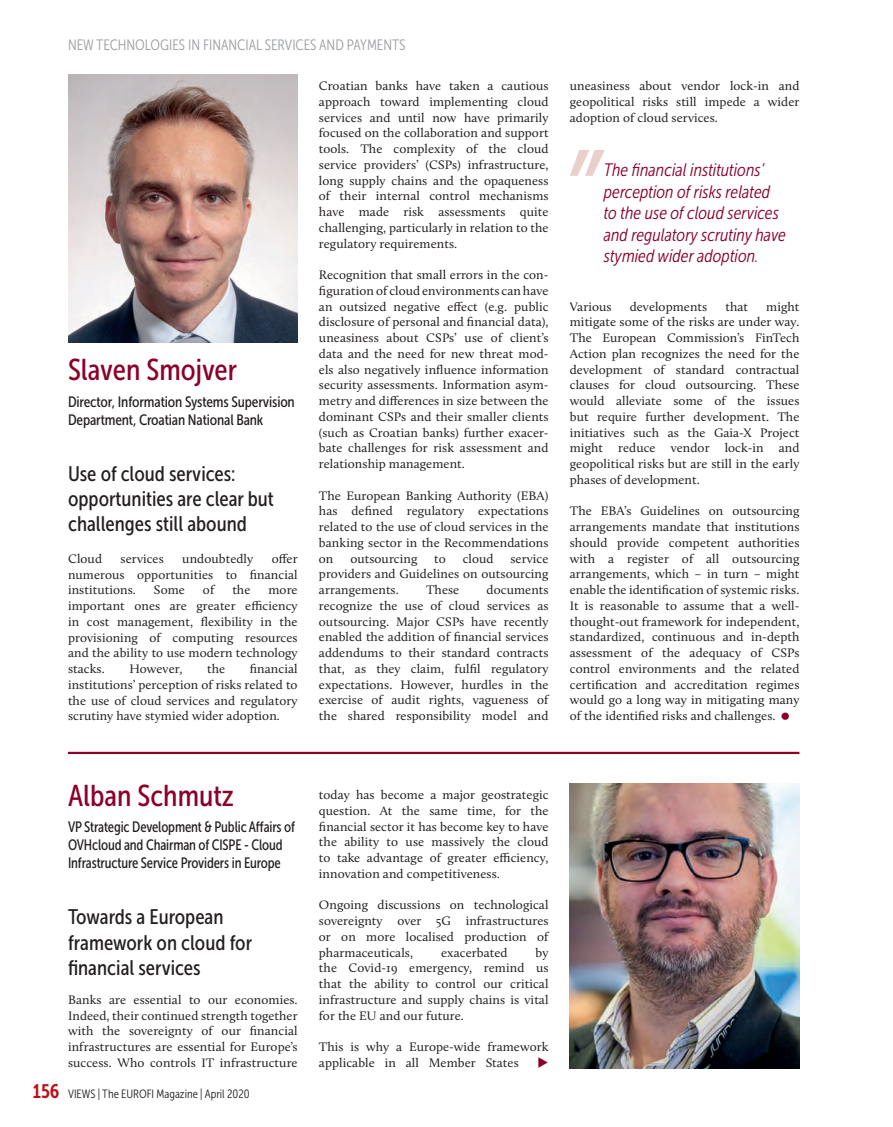
<style>
.page{position:relative;width:893px;height:1127px;background:#fff}
.page>*{position:absolute;margin:0;border:0;box-sizing:border-box;transform-origin:0 0}
.PETIT_Nom{font:30px "Museo Sans Cond 500";color:#8b0128}
.PETIT_Titre{font:21px/25.2px "Museo Sans Cond 500";color:#231f20}
.t1{font:19.5px "Museo Sans Cond 700";color:#bb1018}
.t2{font:italic 18px/21.6px "Museo Sans Cond 300";color:#8b0128}
.PETIT_Fonction{font:15px/18px "Museo Sans Cond 500";letter-spacing:-.01em;color:#231f20;scale:.95 1}
.PETIT_Fonction-2{font:15px/18px "Museo Sans Cond 500";letter-spacing:-.01em;color:#231f20}
.t3{font:15px "Museo Sans Cond 300";color:#9d9fa2}
.Texte_Justifié{font:12.75px/15.8px "Calluna";letter-spacing:.005em;color:#231f20;text-align:justify}
.t4{font:12px "Museo Sans Cond 300";color:#231f20}
</style>
<div class="page">
<svg style="left:570px;top:150px;width:35px;height:26px"></svg>
<img style="left:68px;top:74px;width:230px;height:268px">
<hr style="left:68px;top:752px;width:731px;height:2px;background:#8b0128">
<img style="left:570px;top:783px;width:229px;height:286px">
<p class="t3" style="left:68px;top:37px;width:339px">NEW TECHNOLOGIES IN FINANCIAL SERVICES AND PAYMENTS</p>
<p class="PETIT_Nom" style="left:68px;top:354px;width:170px">Slaven Smojver</p>
<p class="PETIT_Fonction-2" style="left:68px;top:393px;width:228px">Director, Information Systems Supervision<br>Department, Croatian National Bank</p>
<p class="PETIT_Titre" style="left:68px;top:461px;width:207px">Use of cloud services: opportunities are clear but challenges still abound</p>
<p class="Texte_Justifié" style="left:68px;top:550px;width:36px">Cloud</p>
<p class="Texte_Justifié" style="left:121px;top:550px;width:45px">services</p>
<p class="Texte_Justifié" style="left:182px;top:550px;width:72px">undoubtedly</p>
<p class="Texte_Justifié" style="left:68px;top:550px;width:231px;text-indent:204px">offer numerous opportunities to financial institutions.</p>
<p class="Texte_Justifié" style="left:154px;top:582px;width:32px">Some</p>
<p class="Texte_Justifié" style="left:203px;top:582px;width:13px">of</p>
<p class="Texte_Justifié" style="left:232px;top:582px;width:20px">the</p>
<p class="Texte_Justifié" style="left:68px;top:582px;width:231px;text-indent:200px">more important ones are greater efficiency in cost management, flexibility in the provisioning of computing resources and the ability to use modern technology stacks.</p>
<p class="Texte_Justifié" style="left:68px;top:661px;width:231px;text-indent:182px">financial institutions’ perception of risks related to the use of cloud services and regulatory scrutiny have stymied wider adoption.</p>
<p class="Texte_Justifié" style="left:129px;top:661px;width:55px">However,</p>
<p class="Texte_Justifié" style="left:207px;top:661px;width:20px">the</p>
<p class="Texte_Justifié" style="left:319px;top:78px;width:231px">Croatian banks have taken a cautious approach toward implementing cloud services and until now have primarily focused on the collaboration and support tools. The complexity of the cloud service providers’ (CSPs) infrastructure, long supply chains and the opaqueness of their internal control mechanisms have made risk assessments quite challenging, particularly in relation to the regulatory requirements.</p>
<p class="Texte_Justifié" style="left:319px;top:267px;width:231px">Recognition that small errors in the con&shy;figuration of cloud environments can have an outsized negative effect (e.g. public disclosure of personal and financial data), uneasiness about CSPs’ use of client’s data and the need for new threat mod&shy;els also negatively influence information security assessments. Information asym&shy;metry and differences in size between the dominant CSPs and their smaller clients (such as Croatian banks) further exacer&shy;bate challenges for risk assessment and relationship management.</p>
<p class="Texte_Justifié" style="left:319px;top:487px;width:231px">The European Banking Authority (EBA) has defined regulatory expectations related to the use of cloud services in the banking sector in the Recommendations on</p>
<p class="Texte_Justifié" style="left:350px;top:550px;width:69px">outsourcing</p>
<p class="Texte_Justifié" style="left:434px;top:550px;width:13px">to</p>
<p class="Texte_Justifié" style="left:463px;top:550px;width:32px">cloud</p>
<p class="Texte_Justifié" style="left:319px;top:550px;width:231px;text-indent:192px">service providers and Guidelines on outsourcing arrangements.</p>
<p class="Texte_Justifié" style="left:319px;top:582px;width:231px;text-indent:168px">documents recognize the use of cloud services as outsourcing. Major CSPs have recently enabled the addition of financial services addendums to their standard contracts that, as they claim, fulfil regulatory expectations. However, hurdles in the exercise of audit rights, vagueness of the shared responsibility model and</p>
<p class="Texte_Justifié" style="left:426px;top:582px;width:35px">These</p>
<p class="Texte_Justifié" style="left:570px;top:78px;width:231px">uneasiness about vendor lock-in and geopolitical risks still impede a wider adoption of cloud services.</p>
<p class="t2" style="left:604px;top:159px;width:184px">The financial institutions’ perception of risks related to the use of cloud services and regulatory scrutiny have stymied wider adoption.</p>
<p class="Texte_Justifié" style="left:570px;top:298px;width:231px;text-indent:196px">might mitigate some of the risks are under way.<br>The European Commission’s FinTech Action plan recognizes the need for the development of standard contractual clauses for cloud outsourcing. These would alleviate some of the issues but require further development. The initiatives such as the Gaia-X Project might reduce vendor lock-in and geopolitical risks but are still in the early phases of development.</p>
<p class="Texte_Justifié" style="left:570px;top:503px;width:231px">The EBA’s Guidelines on outsourcing arrangements mandate that institutions should provide competent authorities with a register of all outsourcing arrangements, which – in turn – might enable the identification of systemic risks.<br>It is reasonable to assume that a well&shy;thought-out framework for independent, standardized, continuous and in-depth assessment of the adequacy of CSPs control environments and the related certification and accreditation regimes would go a long way in mitigating many of the identified risks and challenges.</p>
<p class="Texte_Justifié" style="left:570px;top:298px;width:43px">Various</p>
<p class="Texte_Justifié" style="left:630px;top:298px;width:79px">developments</p>
<p class="Texte_Justifié" style="left:725px;top:298px;width:24px">that</p>
<p class="PETIT_Nom" style="left:68px;top:779px;width:168px">Alban Schmutz</p>
<p class="PETIT_Fonction" style="left:68px;top:818px;width:240px">VP Strategic Development &amp; Public Affairs of<br>OVHcloud and Chairman of CISPE - Cloud<br>Infrastructure Service Providers in Europe</p>
<p class="PETIT_Titre" style="left:68px;top:904px;width:186px">Towards a European framework on cloud for financial services</p>
<p class="Texte_Justifié" style="left:68px;top:991px;width:231px">Banks are essential to our economies.<br>Indeed, their continued strength together with the sovereignty of our financial infrastructures are essential for Europe’s success. Who controls IT infrastructure</p>
<p class="t1" style="left:33px;top:1080px;width:28px">156</p>
<p class="t4" style="left:68px;top:1087px;width:183px">VIEWS | The EUROFI Magazine | April 2020</p>
<p class="Texte_Justifié" style="left:319px;top:787px;width:231px">today has become a major geostrategic question. At the same time, for the financial sector it has become key to have the ability to use massively the cloud to take advantage of greater efficiency, innovation and competitiveness.</p>
<p class="Texte_Justifié" style="left:319px;top:897px;width:231px">Ongoing discussions on technological sovereignty over 5G infrastructures or on more localised production of pharmaceuticals,</p>
<p class="Texte_Justifié" style="left:319px;top:944px;width:231px;text-indent:217px">by the Covid-19 emergency, remind us that the ability to control our critical infrastructure and supply chains is vital for the EU and our future.</p>
<p class="Texte_Justifié" style="left:319px;top:1039px;width:231px">This is why a Europe-wide framework applicable in all Member States</p>
<p class="Texte_Justifié" style="left:441px;top:944px;width:68px">exacerbated</p>
</div>
